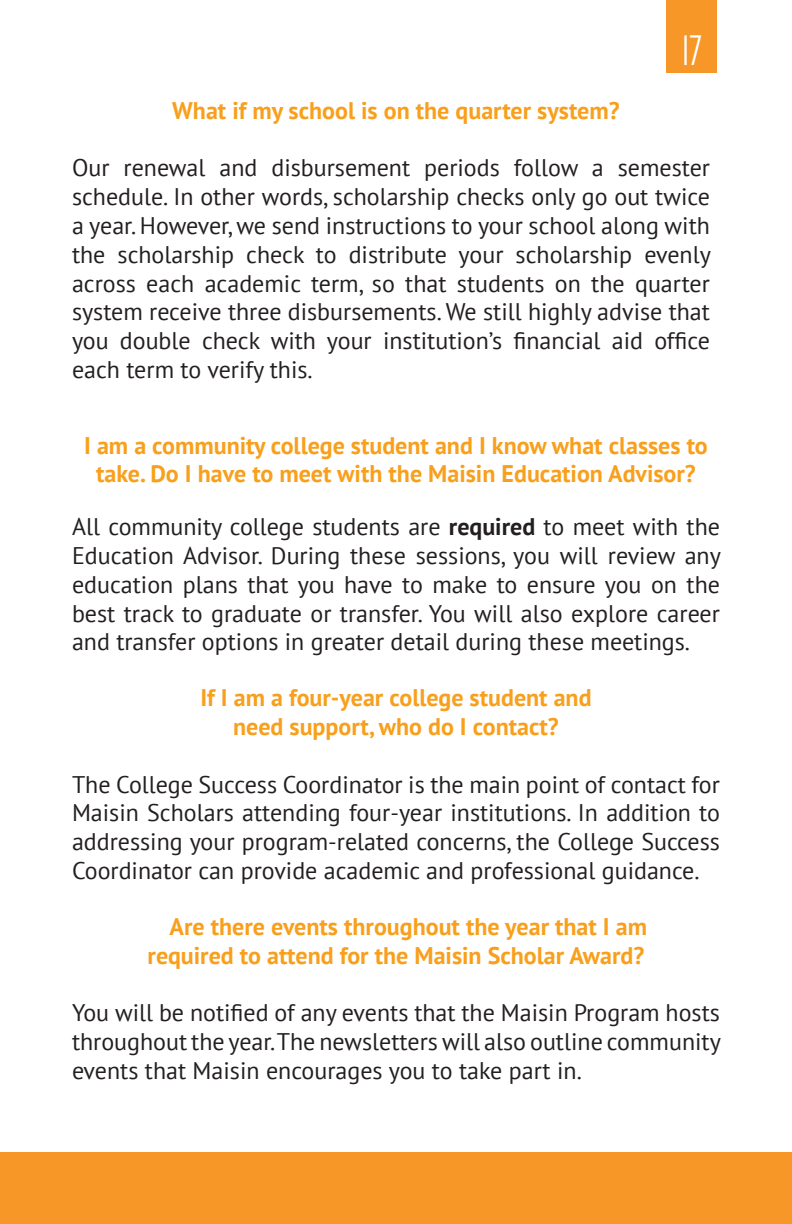
<style>
.page{position:relative;width:792px;height:1224px;background:#fff}
.page>*{position:absolute;margin:0;border:0;box-sizing:border-box;transform-origin:0 0}
.t1{font:44px "Dense";color:#fff}
.Body_Text{font:24px/28.8px "PT Sans";color:#231f20;text-align:justify}
.Section_Header{font:24px/28.8px "PT Sans";color:#231f20;text-align:justify}
.Section_Header-2{font:700 24px/28.8px "PT Sans";color:#f89f1c;text-align:center}
.Body_Text-2{font:700 24px "PT Sans";color:#f89f1c}
.s1{font-weight:700}
</style>
<div class="page">
<div style="left:667px;top:0;width:50px;height:73px;background:#f79727"></div>
<div style="left:0;top:1152px;width:792px;height:72px;background:#f79727"></div>
<p class="t1" style="left:682px;top:29px;width:21px">17</p>
<p class="Section_Header-2" style="left:172px;top:95px;width:449px">What if my school is on the quarter system?</p>
<p class="Section_Header" style="left:72px;top:153px;width:640px">Our renewal and disbursement periods follow a semester schedule. In other words, scholarship checks only go out twice a year. However, we send instructions to your school along with the scholarship check to distribute your scholarship evenly across each academic term, so that students on the quarter system receive three disbursements. We still highly advise that you double check with your institution’s financial aid office each term to verify this.</p>
<p class="Section_Header-2" style="left:84px;top:430px;width:625px">I am a community college student and I know what classes to take. Do I have to meet with the Maisin Education Advisor?</p>
<p class="Body_Text" style="left:72px;top:512px;width:650px">All community college students are <span class="s1">required</span> to meet with the Education Advisor. During these sessions, you will review any education plans that you have to make to ensure you on the best track to graduate or transfer. You will also explore career and transfer options in greater detail during these meetings.</p>
<p class="Section_Header-2" style="left:200px;top:683px;width:393px">If I am a four-year college student and</p>
<p class="Section_Header-2" style="left:233px;top:712px;width:327px">need support, who do I contact?</p>
<p class="Body_Text" style="left:72px;top:769px;width:650px">The College Success Coordinator is the main point of contact for Maisin Scholars attending four-year institutions. In addition to addressing your program-related concerns, the College Success Coordinator can provide academic and professional guidance.</p>
<p class="Body_Text-2" style="left:170px;top:910px;width:479px">Are there events throughout the year that I am</p>
<p class="Section_Header-2" style="left:148px;top:940px;width:498px">required to attend for the Maisin Scholar Award?</p>
<p class="Body_Text" style="left:72px;top:998px;width:650px">You will be notified of any events that the Maisin Program hosts throughout the year. The newsletters will also outline community events that Maisin encourages you to take part in.</p>
</div>
